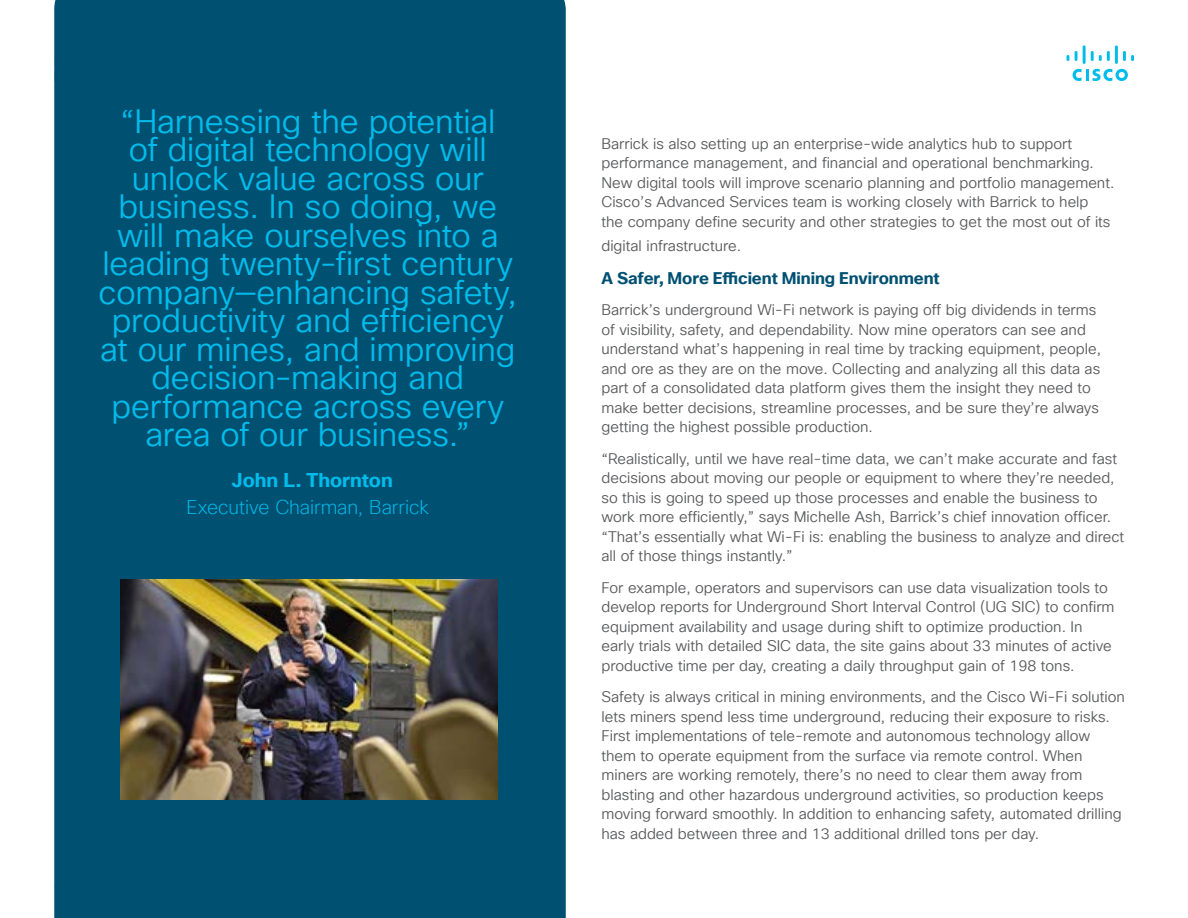
<style>
.page{position:relative;width:1188px;height:918px;background:#fff}
.page>*{position:absolute;margin:0;border:0;box-sizing:border-box;transform-origin:0 0}
.t1{font:33px/28.5px "Cisco Sans TT Light";letter-spacing:-.005em;color:#00bceb;text-align:center}
.t2{font:200 19.5px "Cisco Sans TT";letter-spacing:-.005em;color:#00bceb}
.t3{font:700 19.5px "Cisco Sans TT";color:#00bceb}
.t4{font:700 16.5px "Cisco Sans TT";letter-spacing:-.005em;color:#005072}
.t5{font:15px/19.5px "Cisco Sans TT Light";color:#58595b}
</style>
<div class="page">
<svg style="left:1073px;top:69px;width:55px;height:12px"></svg>
<svg style="left:1067px;top:55px;width:2px;height:6px"></svg>
<svg style="left:1075px;top:51px;width:3px;height:10px"></svg>
<hr style="left:1083px;top:45px;width:3px;height:19px;background:#00bceb">
<svg style="left:1091px;top:51px;width:19px;height:10px"></svg>
<hr style="left:1115px;top:45px;width:3px;height:19px;background:#00bceb">
<svg style="left:1123px;top:51px;width:11px;height:10px"></svg>
<div style="left:54px;top:0;width:512px;height:918px;background:#005072"></div>
<img style="left:120px;top:579px;width:378px;height:221px">
<p class="t1" style="left:99px;top:108px;width:420px">“Harnessing the potential<br>of digital technology will unlock value across our business. In so doing, we will make ourselves into a leading twenty-first century company—enhancing safety, productivity and efficiency at our mines, and improving decision-making and performance across every area of our business.”</p>
<h2 class="t3" style="left:232px;top:467px;width:163px">John L. Thornton</h2>
<h2 class="t2" style="left:186px;top:494px;width:244px">Executive Chairman, Barrick</h2>
<p class="t5" style="left:602px;top:134px;width:514px">Barrick is also setting up an enterprise-wide analytics hub to support performance management, and financial and operational benchmarking.<br>New digital tools will improve scenario planning and portfolio management.<br>Cisco’s Advanced Services team is working closely with Barrick to help<br>the company define security and other strategies to get the most out of its</p>
<p class="t5" style="left:602px;top:236px;width:141px">digital infrastructure.</p>
<p class="t4" style="left:602px;top:267px;width:340px">A Safer, More Efficient Mining Environment</p>
<p class="t5" style="left:602px;top:301px;width:501px">Barrick’s underground Wi-Fi network is paying off big dividends in terms of visibility, safety, and dependability. Now mine operators can see and understand what’s happening in real time by tracking equipment, people, and ore as they are on the move. Collecting and analyzing all this data as part of a consolidated data platform gives them the insight they need to make better decisions, streamline processes, and be sure they’re always getting the highest possible production.</p>
<p class="t5" style="left:602px;top:449px;width:524px">“Realistically, until we have real-time data, we can’t make accurate and fast decisions about moving our people or equipment to where they’re needed, so this is going to speed up those processes and enable the business to work more efficiently,” says Michelle Ash, Barrick’s chief innovation officer. “That’s essentially what Wi-Fi is: enabling the business to analyze and direct all of those things instantly.”</p>
<p class="t5" style="left:602px;top:578px;width:515px">For example, operators and supervisors can use data visualization tools to develop reports for Underground Short Interval Control (UG SIC) to confirm equipment availability and usage during shift to optimize production. In early trials with detailed SIC data, the site gains about 33 minutes of active productive time per day, creating a daily throughput gain of 198 tons.</p>
<p class="t5" style="left:602px;top:688px;width:525px">Safety is always critical in mining environments, and the Cisco Wi-Fi solution lets miners spend less time underground, reducing their exposure to risks.<br>First implementations of tele-remote and autonomous technology allow them to operate equipment from the surface via remote control. When miners are working remotely, there’s no need to clear them away from blasting and other hazardous underground activities, so production keeps moving forward smoothly. In addition to enhancing safety, automated drilling has added between three and 13 additional drilled tons per day.</p>
</div>
